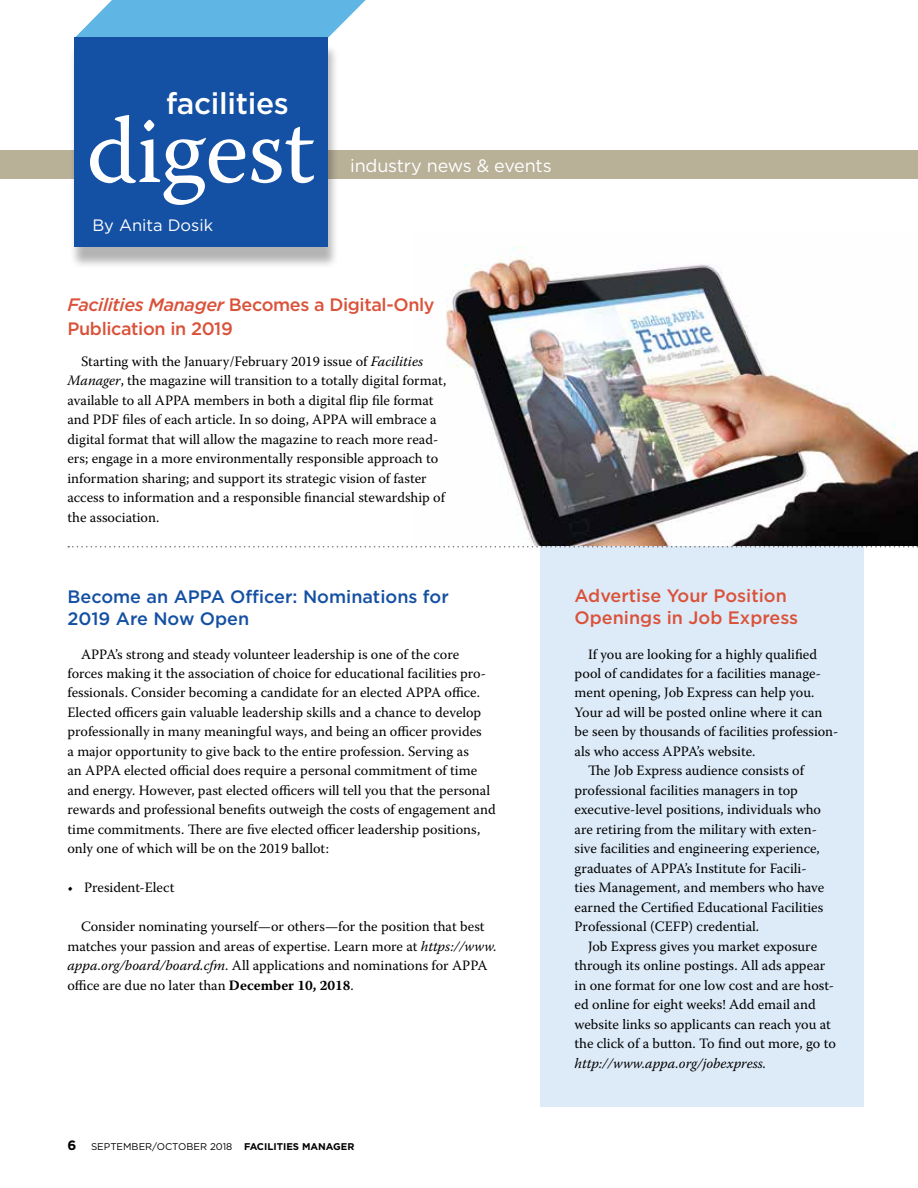
<style>
.page{position:relative;width:918px;height:1188px;background:#fff}
.page>*{position:absolute;margin:0;border:0;box-sizing:border-box;transform-origin:0 0}
.t1{font:94.5px "Warnock Pro";letter-spacing:-.01em;color:#fff}
.t2{font:500 30px "Gotham";letter-spacing:-.01em;color:#fff}
.t3{font:500 18px/24px "Gotham";letter-spacing:-.02em;color:#da523a}
.t4{font:500 18px/22.5px "Gotham";color:#1450a3}
.t5{font:500 18px/21.6px "Gotham";color:#da523a}
.t6{font:18px "Gotham";letter-spacing:-.01em;color:#fff}
.t7{font:16.5px "Gotham";color:#fff}
.t8{font:14.25px/19.5px "Warnock Pro";color:#000}
.t9{font:italic 14.25px "Warnock Pro";color:#000}
.t10{font:700 13.5px "Gotham";color:#000}
.t11{font:9.75px "Gotham";color:#000}
.s1{font-style:italic}
.s2{font-weight:700}
</style>
<div class="page">
<div style="left:540px;top:546px;width:324px;height:561px;background:#ddebf8"></div>
<div style="left:0;top:150px;width:918px;height:28px;background:#b9b098"></div>
<svg style="left:75px;top:0;width:291px;height:38px;background:#74bee6"></svg>
<div style="left:69px;top:43px;width:271px;height:226px;background:#000;opacity:.3"></div>
<div style="left:75px;top:37px;width:253px;height:210px;background:#1450a3"></div>
<svg style="left:68px;top:546px;width:850px;height:2px"></svg>
<img style="left:446px;top:247px;width:472px;height:299px">
<h2 class="t2" style="left:166px;top:84px;width:124px">facilities</h2>
<h1 class="t1" style="left:87px;top:94px;width:230px">digest</h1>
<p class="t7" style="left:93px;top:214px;width:122px">By Anita Dosik</p>
<p class="t6" style="left:350px;top:154px;width:203px">industry news &amp; events</p>
<p class="t3" style="left:68px;top:293px;width:369px"><span class="s1">Facilities Manager</span> Becomes a Digital-Only<br>Publication in 2019</p>
<p class="t8" style="left:68px;top:351px;width:380px;text-indent:13px">Starting with the January/February 2019 issue of <span class="s1">Facilities Manager</span>, the magazine will transition to a totally digital format, available to all APPA members in both a digital flip file format and PDF files of each article. In so doing, APPA will embrace a digital format that will allow the magazine to reach more read&shy;ers; engage in a more environmentally responsible approach to information sharing; and support its strategic vision of faster access to information and a responsible financial stewardship of the association.</p>
<p class="t4" style="left:68px;top:585px;width:383px">Become an APPA Officer: Nominations for<br>2019 Are Now Open</p>
<p class="t8" style="left:68px;top:644px;width:430px;text-indent:13px">APPA’s strong and steady volunteer leadership is one of the core forces making it the association of choice for educational facilities pro&shy;fessionals. Consider becoming a candidate for an elected APPA office.<br>Elected officers gain valuable leadership skills and a chance to develop professionally in many meaningful ways, and being an officer provides<br>a major opportunity to give back to the entire profession. Serving as<br>an APPA elected official does require a personal commitment of time and energy. However, past elected officers will tell you that the personal rewards and professional benefits outweigh the costs of engagement and time commitments. There are five elected officer leadership positions, only one of which will be on the 2019 ballot:</p>
<p class="t8" style="left:68px;top:878px;width:109px">• President-Elect</p>
<p class="t8" style="left:68px;top:917px;width:431px;text-indent:13px">Consider nominating yourself—or others—for the position that best matches your passion and areas of expertise. Learn more at <span class="s1">https://www. appa.org/board/board.cfm</span>. All applications and nominations for APPA office are due no later than <span class="s2">December 10, 2018</span>.</p>
<p class="t5" style="left:575px;top:585px;width:225px">Advertise Your Position<br>Openings in Job Express</p>
<p class="t8" style="left:588px;top:644px;width:231px">If you are looking for a highly qualified</p>
<p class="t8" style="left:575px;top:663px;width:248px">pool of candidates for a facilities manage-</p>
<p class="t8" style="left:575px;top:683px;width:241px">ment opening, Job Express can help you.</p>
<p class="t8" style="left:575px;top:702px;width:250px">Your ad will be posted online where it can</p>
<p class="t8" style="left:575px;top:722px;width:265px">be seen by thousands of facilities profession-</p>
<p class="t8" style="left:575px;top:741px;width:182px">als who access APPA’s website.</p>
<p class="t8" style="left:588px;top:761px;width:217px">The Job Express audience consists of</p>
<p class="t8" style="left:575px;top:780px;width:225px">professional facilities managers in top</p>
<p class="t8" style="left:575px;top:800px;width:248px">executive-level positions, individuals who</p>
<p class="t8" style="left:575px;top:819px;width:244px">are retiring from the military with exten-</p>
<p class="t8" style="left:575px;top:839px;width:247px">sive facilities and engineering experience,</p>
<p class="t8" style="left:575px;top:858px;width:234px">graduates of APPA’s Institute for Facili-</p>
<p class="t8" style="left:575px;top:878px;width:251px">ties Management, and members who have</p>
<p class="t8" style="left:575px;top:897px;width:250px">earned the Certified Educational Facilities</p>
<p class="t8" style="left:575px;top:917px;width:186px">Professional (CEFP) credential.</p>
<p class="t8" style="left:588px;top:936px;width:231px">Job Express gives you market exposure</p>
<p class="t8" style="left:575px;top:956px;width:252px">through its online postings. All ads appear</p>
<p class="t8" style="left:575px;top:975px;width:261px">in one format for one low cost and are host-</p>
<p class="t8" style="left:575px;top:995px;width:243px">ed online for eight weeks! Add email and</p>
<p class="t8" style="left:575px;top:1014px;width:258px">website links so applicants can reach you at</p>
<p class="t8" style="left:575px;top:1034px;width:263px">the click of a button. To find out more, go to</p>
<p class="t9" style="left:575px;top:1055px;width:193px">http://www.appa.org/jobexpress.</p>
<p class="t10" style="left:68px;top:1137px;width:10px">6</p>
<p class="t11" style="left:91px;top:1140px;width:265px">SEPTEMBER/OCTOBER 2018 <span class="s2">FACILITIES MANAGER</span></p>
</div>
